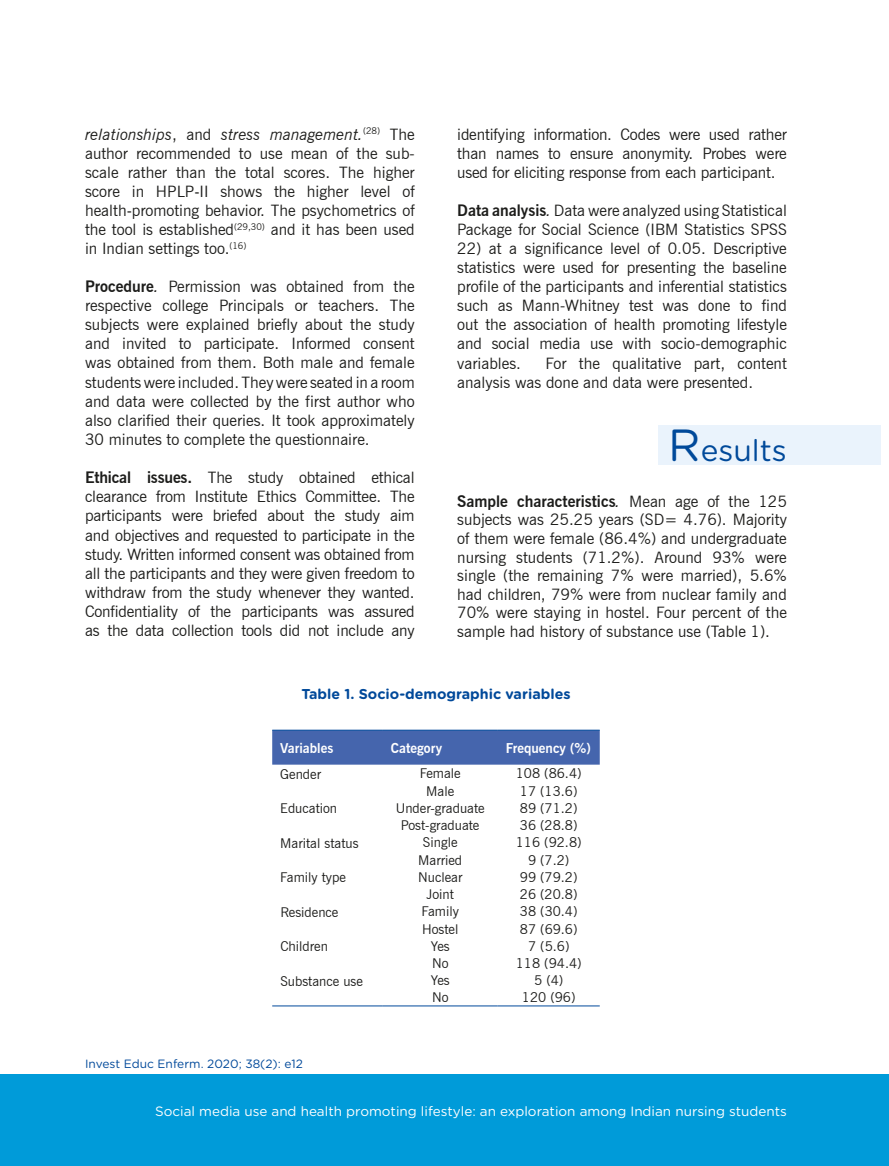
<style>
.page{position:relative;width:889px;height:1166px;background:#fff}
.page>*{position:absolute;margin:0;border:0;box-sizing:border-box;transform-origin:0 0}
.t1{font:30px "Gotham Rounded";color:#00499a}
.t2{font:15.75px/19px "News Gothic BT";color:#1d1d1b;text-align:justify}
.t3{font:700 14.25px "Gotham Rounded";color:#00499a}
.t4{font:13.5px "News Gothic BT";color:#1d1d1b}
.t5{font:13.5px "Gotham Rounded";color:#fff}
.t6{font:700 13.5px "News Gothic BT";color:#fff}
.t7{font:12px "Gotham Rounded";color:#00499a}
.s1{font-style:italic}
.s2{font-family:"Cambria Math"}
.s3{font-weight:700}
.s4{font-size:45px}
</style>
<div class="page">
<div style="left:0;top:1074px;width:880px;height:91px;background:#009bd9"></div>
<div style="left:881px;top:1074px;width:8px;height:91px;background:#009bd9"></div>
<div style="left:658px;top:425px;width:222px;height:39px;background:#eaf3fc"></div>
<div style="left:272px;top:730px;width:328px;height:34px;background:#4565ad"></div>
<hr style="left:272px;top:729px;width:111px;height:1px;background:#00499a">
<hr style="left:383px;top:729px;width:114px;height:1px;background:#00499a">
<hr style="left:497px;top:729px;width:103px;height:1px;background:#00499a">
<hr style="left:272px;top:1005px;width:111px;height:1px;background:#00499a">
<hr style="left:383px;top:1005px;width:114px;height:1px;background:#00499a">
<hr style="left:497px;top:1005px;width:103px;height:1px;background:#00499a">
<p class="t2" style="left:85px;top:124px;width:331px"><span class="s1">relationships</span>, and <span class="s1">stress management.</span><sup>(28)</sup> The author recommended to use mean of the sub&shy;scale rather than the total scores. The higher score in HPLP<span class="s2">‑</span>II shows the higher level of health<span class="s2">‑</span>promoting behavior. The psychometrics of the tool is established<sup>(29,30)</sup> and it has been used in Indian settings too.<sup>(16)</sup></p>
<p class="t2" style="left:85px;top:277px;width:331px"><span class="s3">Procedure</span><span class="s1">.</span> Permission was obtained from the respective college Principals or teachers. The subjects were explained briefly about the study and invited to participate. Informed consent was obtained from them. Both male and female students were included. They were seated in a room and data were collected by the first author who also clarified their queries. It took approximately 30 minutes to complete the questionnaire.</p>
<p class="t2" style="left:85px;top:467px;width:331px"><span class="s3">Ethical issues.</span> The study obtained ethical clearance from Institute Ethics Committee. The participants were briefed about the study aim and objectives and requested to participate in the study. Written informed consent was obtained from all the participants and they were given freedom to withdraw from the study whenever they wanted.<br>Confidentiality of the participants was assured as the data collection tools did not include any</p>
<p class="t2" style="left:457px;top:124px;width:331px">identifying information. Codes were used rather than names to ensure anonymity. Probes were used for eliciting response from each participant.</p>
<p class="t2" style="left:457px;top:201px;width:331px"><span class="s3">Data analysis</span><span class="s1">.</span> Data were analyzed using Statistical<br>Package for Social Science (IBM Statistics SPSS</p>
<p class="t2" style="left:457px;top:239px;width:331px">22) at a significance level of 0.05. Descriptive statistics were used for presenting the baseline profile of the participants and inferential statistics such as Mann-Whitney test was done to find out the association of health promoting lifestyle and social media use with socio-demographic variables.</p>
<p class="t2" style="left:457px;top:353px;width:331px;text-indent:88px">For the qualitative part, content analysis was done and data were presented.</p>
<h1 class="t1" style="left:668px;top:429px;width:120px"><span class="s4">R</span>esults</h1>
<p class="t2" style="left:457px;top:491px;width:331px;line-height:18.6px"><span class="s3">Sample characteristics</span><span class="s1">.</span> Mean age of the 125 subjects was 25.25 years (SD= 4.76). Majority of them were female (86.4%) and undergraduate nursing students (71.2%). Around 93% were single (the remaining 7% were married), 5.6% had children, 79% were from nuclear family and 70% were staying in hostel. Four percent of the sample had history of substance use (Table 1).</p>
<p class="t3" style="left:301px;top:683px;width:271px">Table 1. Socio-demographic variables</p>
<p class="t6" style="left:280px;top:739px;width:54px">Variables</p>
<p class="t6" style="left:391px;top:739px;width:53px">Category</p>
<p class="t6" style="left:506px;top:739px;width:87px">Frequency (%)</p>
<p class="t4" style="left:280px;top:765px;width:42px">Gender</p>
<p class="t4" style="left:420px;top:765px;width:43px">Female</p>
<p class="t4" style="left:516px;top:765px;width:67px">108 (86.4)</p>
<p class="t4" style="left:426px;top:782px;width:29px">Male</p>
<p class="t4" style="left:520px;top:782px;width:59px">17 (13.6)</p>
<p class="t4" style="left:280px;top:800px;width:58px">Education</p>
<p class="t4" style="left:396px;top:799px;width:90px">Under-graduate</p>
<p class="t4" style="left:520px;top:799px;width:59px">89 (71.2)</p>
<p class="t4" style="left:401px;top:816px;width:80px">Post-graduate</p>
<p class="t4" style="left:520px;top:816px;width:59px">36 (28.8)</p>
<p class="t4" style="left:280px;top:834px;width:80px">Marital status</p>
<p class="t4" style="left:423px;top:834px;width:36px">Single</p>
<p class="t4" style="left:516px;top:834px;width:67px">116 (92.8)</p>
<p class="t4" style="left:418px;top:851px;width:45px">Married</p>
<p class="t4" style="left:528px;top:851px;width:43px">9 (7.2)</p>
<p class="t4" style="left:280px;top:869px;width:67px">Family type</p>
<p class="t4" style="left:418px;top:868px;width:46px">Nuclear</p>
<p class="t4" style="left:520px;top:868px;width:59px">99 (79.2)</p>
<p class="t4" style="left:426px;top:885px;width:29px">Joint</p>
<p class="t4" style="left:520px;top:885px;width:59px">26 (20.8)</p>
<p class="t4" style="left:280px;top:903px;width:60px">Residence</p>
<p class="t4" style="left:421px;top:903px;width:39px">Family</p>
<p class="t4" style="left:520px;top:903px;width:59px">38 (30.4)</p>
<p class="t4" style="left:422px;top:920px;width:38px">Hostel</p>
<p class="t4" style="left:520px;top:920px;width:59px">87 (69.6)</p>
<p class="t4" style="left:280px;top:938px;width:49px">Children</p>
<p class="t4" style="left:431px;top:937px;width:20px">Yes</p>
<p class="t4" style="left:528px;top:937px;width:43px">7 (5.6)</p>
<p class="t4" style="left:432px;top:954px;width:18px">No</p>
<p class="t4" style="left:516px;top:954px;width:67px">118 (94.4)</p>
<p class="t4" style="left:280px;top:972px;width:84px">Substance use</p>
<p class="t4" style="left:431px;top:971px;width:20px">Yes</p>
<p class="t4" style="left:534px;top:971px;width:31px">5 (4)</p>
<p class="t4" style="left:432px;top:988px;width:18px">No</p>
<p class="t4" style="left:522px;top:988px;width:55px">120 (96)</p>
<p class="t7" style="left:85px;top:1054px;width:219px">Invest Educ Enferm. 2020; 38(2): e12</p>
<p class="t5" style="left:155px;top:1101px;width:633px">Social media use and health promoting lifestyle: an exploration among Indian nursing students</p>
</div>
